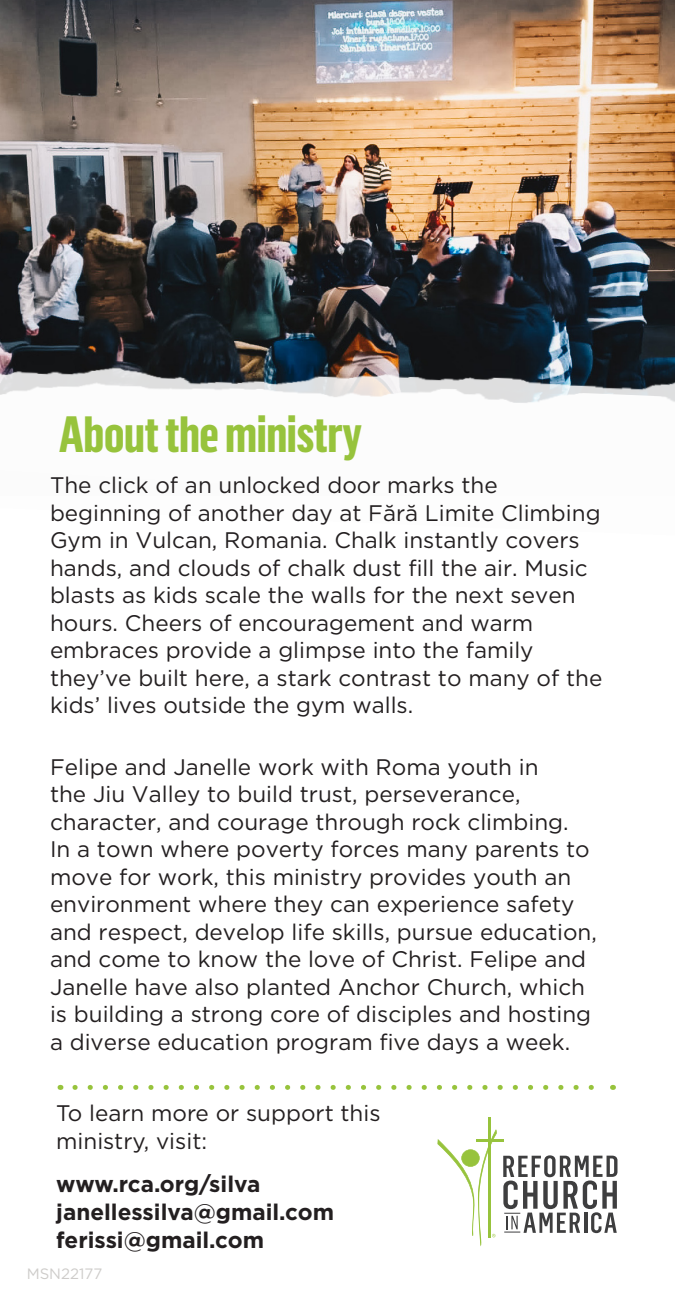
<style>
.page{position:relative;width:675px;height:1305px;background:#fff}
.page>*{position:absolute;margin:0;border:0;box-sizing:border-box;transform-origin:0 0}
.t1{font:700 50px "Flama Condensed";letter-spacing:-.02em;color:#97c33c}
.Paragraph_Style_1{font:22.5px/27.5px "Gotham";color:#231f20}
.Paragraph_Style_1-2{font:700 22.5px "Gotham";color:#231f20}
.t2{font:15px "Gotham";color:#ceccca}
</style>
<div class="page">
<img style="left:0;top:0;width:675px;height:344px">
<img style="left:0;top:344px;width:675px;height:25px">
<img style="left:0;top:369px;width:675px;height:34px">
<svg style="left:75px;top:1085px;width:519px;height:5px"></svg>
<hr style="left:488px;top:1117px;width:3px;height:120px;background:#97c33c">
<hr style="left:476px;top:1139px;width:27px;height:3px;background:#97c33c">
<svg style="left:438px;top:1129px;width:59px;height:117px"></svg>
<svg style="left:503px;top:1155px;width:115px;height:78px"></svg>
<p class="t1" style="left:58px;top:402px;width:305px">About the ministry</p>
<p class="Paragraph_Style_1" style="left:50px;top:471px;width:554px">The click of an unlocked door marks the beginning of another day at Fără Limite Climbing Gym in Vulcan, Romania. Chalk instantly covers hands, and clouds of chalk dust fill the air. Music blasts as kids scale the walls for the next seven hours. Cheers of encouragement and warm embraces provide a glimpse into the family they’ve built here, a stark contrast to many of the kids’ lives outside the gym walls.</p>
<p class="Paragraph_Style_1" style="left:50px;top:752px;width:548px">Felipe and Janelle work with Roma youth in<br>the Jiu Valley to build trust, perseverance, character, and courage through rock climbing.<br>In a town where poverty forces many parents to move for work, this ministry provides youth an environment where they can experience safety and respect, develop life skills, pursue education, and come to know the love of Christ. Felipe and Janelle have also planted Anchor Church, which is building a strong core of disciples and hosting a diverse education program five days a week.</p>
<p class="Paragraph_Style_1" style="left:56px;top:1098px;width:326px">To learn more or support this ministry, visit:</p>
<p class="Paragraph_Style_1-2" style="left:56px;top:1169px;width:206px">www.rca.org/silva</p>
<p class="Paragraph_Style_1-2" style="left:56px;top:1197px;width:279px">janellessilva@gmail.com</p>
<p class="Paragraph_Style_1-2" style="left:56px;top:1225px;width:209px">ferissi@gmail.com</p>
<p class="t2" style="left:27px;top:1264px;width:77px">MSN22177</p>
</div>
